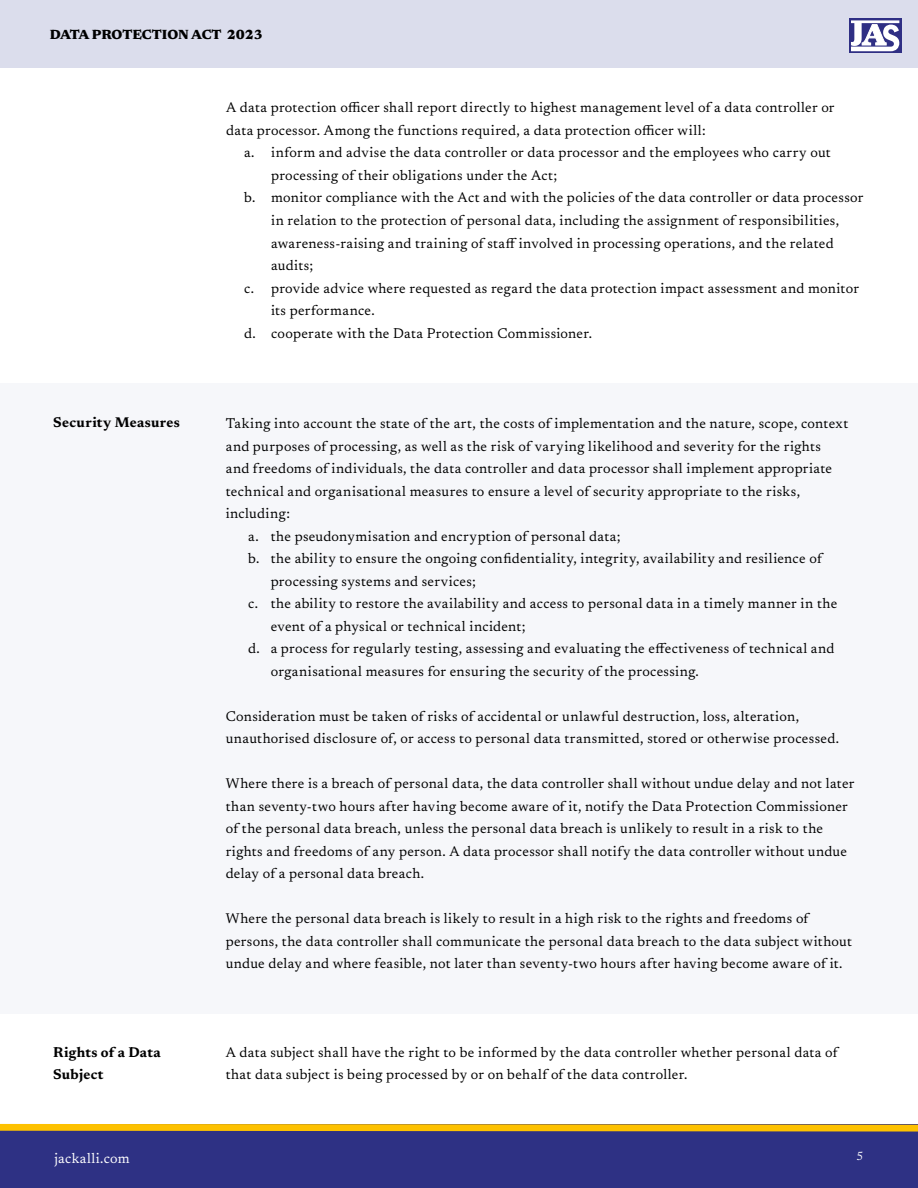
<style>
.page{position:relative;width:918px;height:1188px;background:#fff}
.page>*{position:absolute;margin:0;border:0;box-sizing:border-box;transform-origin:0 0}
.t1{font:14.25px/22.5px "Newsreader 16 pt";letter-spacing:.025em;color:#000}
.t2{font:700 14.25px/22.5px "Newsreader 16 pt";letter-spacing:.02em;color:#000}
.t3{font:14.25px "Newsreader 16 pt";letter-spacing:.025em;color:#fff}
.t4{font:800 13.5px "Newsreader 16 pt";color:#000}
.t5{font:12px "Newsreader 16 pt";color:#fff}
</style>
<div class="page">
<div style="left:0;top:383px;width:918px;height:631px;background:#f6f7fa"></div>
<div style="left:0;top:1124px;width:918px;height:64px;background:#2e3184"></div>
<div style="left:0;top:0;width:918px;height:68px;background:#dbddec"></div>
<svg style="left:849px;top:19px;width:52px;height:34px"></svg>
<svg style="left:851px;top:20px;width:48px;height:31px"></svg>
<svg style="left:0;top:1124px;width:918px;height:8px;background:#ddab13"></svg>
<p class="t4" style="left:50px;top:25px;width:215px">DATA PROTECTION ACT 2023</p>
<p class="t1" style="left:226px;top:96px;width:610px">A data protection officer shall report directly to highest management level of a data controller or data processor. Among the functions required, a data protection officer will:</p>
<p class="t1" style="left:244px;top:141px;width:588px">a. inform and advise the data controller or data processor and the employees who carry out</p>
<p class="t1" style="left:271px;top:163px;width:288px">processing of their obligations under the Act;</p>
<p class="t1" style="left:244px;top:186px;width:621px">b. monitor compliance with the Act and with the policies of the data controller or data processor</p>
<p class="t1" style="left:271px;top:208px;width:570px">in relation to the protection of personal data, including the assignment of responsibilities,</p>
<p class="t1" style="left:271px;top:231px;width:564px">awareness-raising and training of staff involved in processing operations, and the related</p>
<p class="t1" style="left:271px;top:253px;width:44px">audits;</p>
<p class="t1" style="left:244px;top:276px;width:616px">c. provide advice where requested as regard the data protection impact assessment and monitor</p>
<p class="t1" style="left:271px;top:298px;width:105px">its performance.</p>
<p class="t1" style="left:244px;top:321px;width:349px">d. cooperate with the Data Protection Commissioner.</p>
<p class="t2" style="left:53px;top:410px;width:128px">Security Measures</p>
<p class="t1" style="left:226px;top:412px;width:624px">Taking into account the state of the art, the costs of implementation and the nature, scope, context</p>
<p class="t1" style="left:226px;top:434px;width:597px">and purposes of processing, as well as the risk of varying likelihood and severity for the rights</p>
<p class="t1" style="left:226px;top:457px;width:608px">and freedoms of individuals, the data controller and data processor shall implement appropriate</p>
<p class="t1" style="left:226px;top:479px;width:576px">technical and organisational measures to ensure a level of security appropriate to the risks,</p>
<p class="t1" style="left:226px;top:502px;width:66px">including:</p>
<p class="t1" style="left:248px;top:524px;width:374px">a. the pseudonymisation and encryption of personal data;</p>
<p class="t1" style="left:248px;top:547px;width:575px">b. the ability to ensure the ongoing confidentiality, integrity, availability and resilience of</p>
<p class="t1" style="left:271px;top:569px;width:207px">processing systems and services;</p>
<p class="t1" style="left:248px;top:592px;width:591px">c. the ability to restore the availability and access to personal data in a timely manner in the</p>
<p class="t1" style="left:271px;top:614px;width:256px">event of a physical or technical incident;</p>
<p class="t1" style="left:248px;top:637px;width:588px">d. a process for regularly testing, assessing and evaluating the effectiveness of technical and</p>
<p class="t1" style="left:271px;top:659px;width:430px">organisational measures for ensuring the security of the processing.</p>
<p class="t1" style="left:226px;top:704px;width:615px">Consideration must be taken of risks of accidental or unlawful destruction, loss, alteration, unauthorised disclosure of, or access to personal data transmitted, stored or otherwise processed.</p>
<p class="t1" style="left:226px;top:772px;width:630px">Where there is a breach of personal data, the data controller shall without undue delay and not later than seventy-two hours after having become aware of it, notify the Data Protection Commissioner of the personal data breach, unless the personal data breach is unlikely to result in a risk to the rights and freedoms of any person. A data processor shall notify the data controller without undue delay of a personal data breach.</p>
<p class="t1" style="left:226px;top:907px;width:628px">Where the personal data breach is likely to result in a high risk to the rights and freedoms of persons, the data controller shall communicate the personal data breach to the data subject without undue delay and where feasible, not later than seventy-two hours after having become aware of it.</p>
<p class="t2" style="left:53px;top:1040px;width:109px">Rights of a Data<br>Subject</p>
<p class="t1" style="left:226px;top:1040px;width:614px">A data subject shall have the right to be informed by the data controller whether personal data of that data subject is being processed by or on behalf of the data controller.</p>
<p class="t3" style="left:55px;top:1148px;width:77px">jackalli.com</p>
<p class="t5" style="left:857px;top:1147px;width:8px">5</p>
</div>
